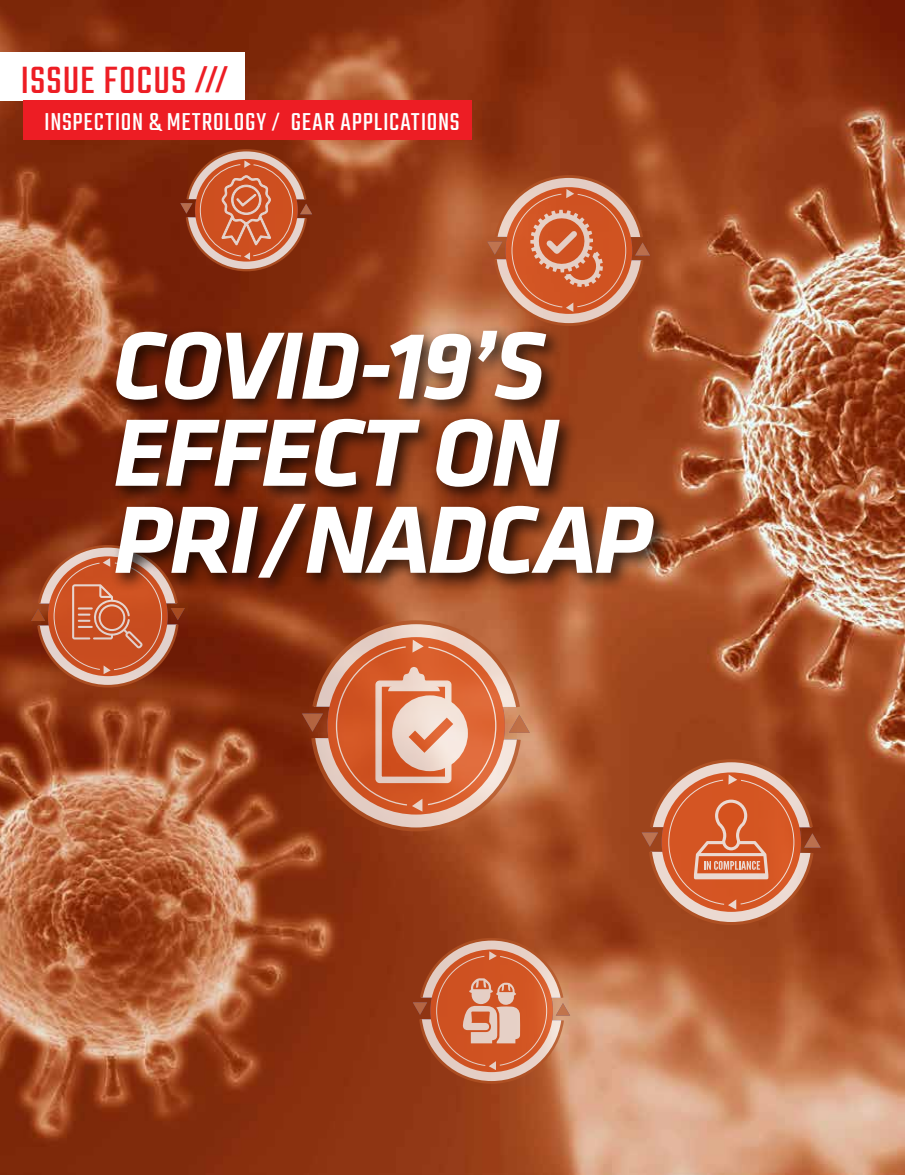
<style>
.page{position:relative;width:905px;height:1175px;background:#fff}
.page>*{position:absolute;margin:0;border:0;box-sizing:border-box;transform-origin:0 0}
.t1{font:italic 700 99px/87px "Klavika Basic";letter-spacing:-.025em;color:#fff}
.t2{font:42px "Teko";letter-spacing:.025em;color:#ed1d24}
.t3{font:27px "Teko";letter-spacing:.03em;color:#fff}
.s1{font-weight:500;font-size:32.7px}
.s2{font-size:21.75px}
.s3{font-size:93px}
</style>
<div class="page">
<img style="left:0;top:0;width:904px;height:1174px">
<svg style="left:31px;top:543px;width:154px;height:146px;background:#ba5f3d"></svg>
<div style="left:109px;top:324px;width:563px;height:272px;background:#000;opacity:.75"></div>
<svg style="left:302px;top:618px;width:228px;height:215px;background:#c97754"></svg>
<svg style="left:413px;top:936px;width:157px;height:149px;background:#c7724f"></svg>
<svg style="left:487px;top:174px;width:163px;height:153px;background:#c66d47"></svg>
<svg style="left:641px;top:757px;width:179px;height:169px;background:#c56944"></svg>
<svg style="left:180px;top:148px;width:132px;height:124px;background:#b85f3f"></svg>
<div style="left:0;top:52px;width:244px;height:48px;background:#fff"></div>
<div style="left:23px;top:100px;width:449px;height:39px;background:#ed1d24"></div>
<h2 class="t2" style="left:21px;top:57px;width:209px">ISSUE FOCUS <span class="s1">///</span></h2>
<p class="t3" style="left:44px;top:106px;width:417px">INSPECTION &amp; METROLOGY <span class="s2">/</span> GEAR APPLICATIONS</p>
<h1 class="t1" style="left:113px;top:318px;width:541px">COVID-19’S<br>EFFECT ON<br>PRI<span class="s3">/</span>NADCAP</h1>
</div>
